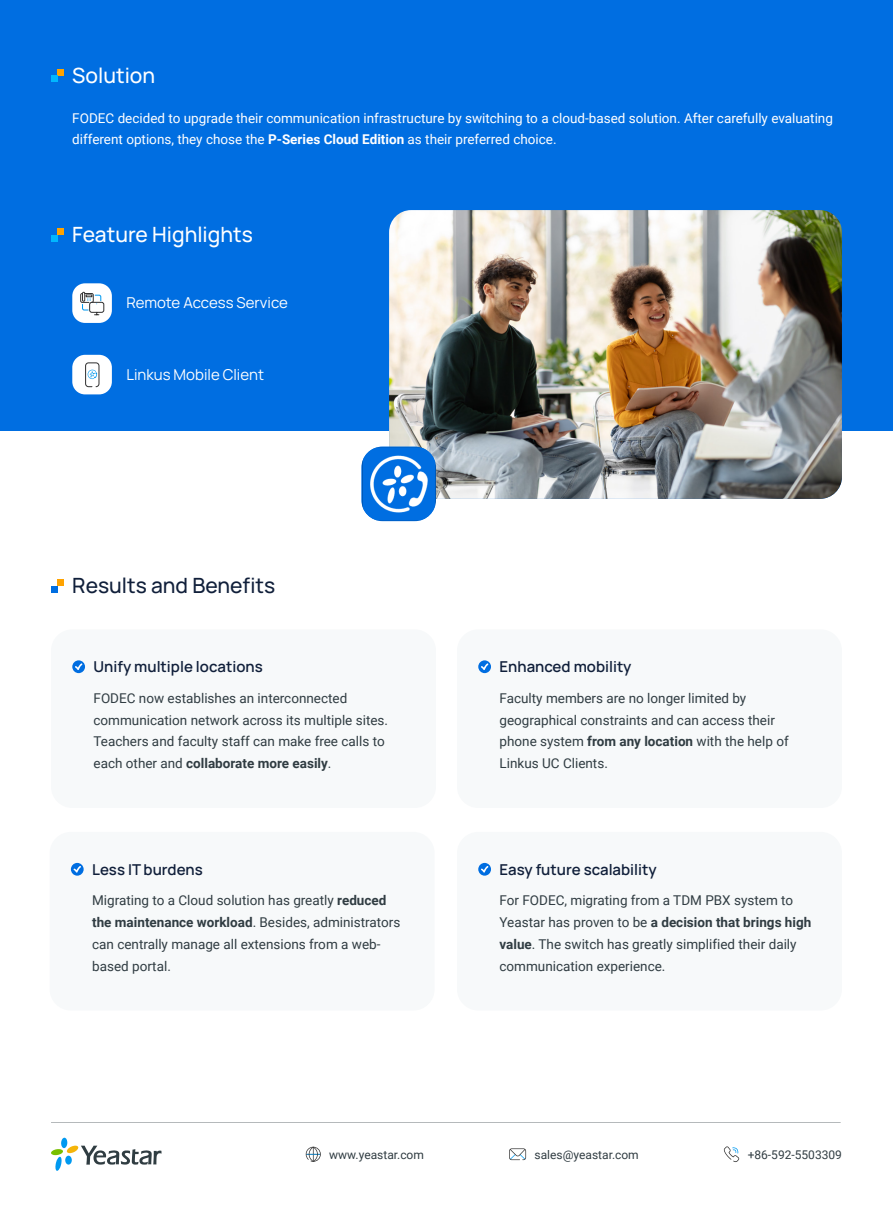
<style>
.page{position:relative;width:893px;height:1212px;background:#fff}
.page>*{position:absolute;margin:0;border:0;box-sizing:border-box;transform-origin:0 0}
.正文一级标题{font:500 21px "Manrope";color:#fff}
.正文一级标题-2{font:500 21px "Manrope";color:#101f3a}
.小点标题{font:600 15px "Manrope";color:#101f3a}
.正文{font:15px "Manrope";color:#fff}
.正文-2{font:13.5px/21.8px "Roboto";color:#303c42}
.正文-3{font:13.5px/21.8px "Roboto";color:#fff}
.联系方式{font:12px "Roboto";color:#303c42}
.s1{font-weight:700}
</style>
<div class="page">
<div style="left:0;top:0;width:893px;height:431px;background:#006ee1"></div>
<div style="left:72px;top:283px;width:40px;height:40px;background:#fff;border-radius:13px"></div>
<div style="left:72px;top:355px;width:40px;height:39px;background:#fff;border-radius:13px"></div>
<img style="left:389px;top:210px;width:453px;height:289px">
<svg style="left:51px;top:1137px;width:111px;height:34px"></svg>
<hr style="left:51px;top:1122px;width:790px;height:1px;background:#303c42">
<svg style="left:723px;top:1146px;width:16px;height:16px"></svg>
<svg style="left:306px;top:1147px;width:15px;height:15px"></svg>
<svg style="left:509px;top:1148px;width:17px;height:12px"></svg>
<svg style="left:51px;top:228px;width:13px;height:13px"></svg>
<svg style="left:51px;top:69px;width:13px;height:13px"></svg>
<div style="left:51px;top:629px;width:385px;height:179px;background:#f7f9fa;border-radius:21px"></div>
<div style="left:457px;top:629px;width:385px;height:179px;background:#f7f9fa;border-radius:21px"></div>
<div style="left:50px;top:832px;width:385px;height:178px;background:#f7f9fa;border-radius:21px"></div>
<div style="left:457px;top:832px;width:385px;height:178px;background:#f7f9fa;border-radius:21px"></div>
<svg style="left:72px;top:660px;width:13px;height:13px"></svg>
<svg style="left:75px;top:663px;width:7px;height:7px"></svg>
<svg style="left:478px;top:660px;width:13px;height:13px"></svg>
<svg style="left:481px;top:663px;width:7px;height:7px"></svg>
<svg style="left:71px;top:863px;width:13px;height:13px"></svg>
<svg style="left:74px;top:866px;width:7px;height:6px"></svg>
<svg style="left:478px;top:863px;width:13px;height:13px"></svg>
<svg style="left:481px;top:866px;width:7px;height:6px"></svg>
<svg style="left:51px;top:579px;width:13px;height:13px"></svg>
<div style="left:85px;top:362px;width:14px;height:25px;border:1px solid #333;border-radius:3px"></div>
<svg style="left:88px;top:370px;width:9px;height:9px"></svg>
<svg style="left:80px;top:292px;width:25px;height:24px"></svg>
<img style="left:361px;top:446px;width:75px;height:75px">
<p class="正文一级标题" style="left:72px;top:60px;width:84px">Solution</p>
<p class="正文-3" style="left:72px;top:106px;width:762px">FODEC decided to upgrade their communication infrastructure by switching to a cloud-based solution. After carefully evaluating different options, they chose the <span class="s1">P-Series Cloud Edition</span> as their preferred choice.</p>
<p class="正文一级标题" style="left:72px;top:220px;width:182px">Feature Highlights</p>
<p class="正文" style="left:126px;top:292px;width:163px">Remote Access Service</p>
<p class="正文" style="left:126px;top:364px;width:139px">Linkus Mobile Client</p>
<p class="正文一级标题-2" style="left:72px;top:571px;width:205px">Results and Benefits</p>
<p class="小点标题" style="left:94px;top:656px;width:171px">Unify multiple locations</p>
<p class="小点标题" style="left:499px;top:656px;width:133px">Enhanced mobility</p>
<p class="正文-2" style="left:94px;top:687px;width:296px">FODEC now establishes an interconnected communication network across its multiple sites.<br>Teachers and faculty staff can make free calls to each other and <span class="s1">collaborate more easily</span>.</p>
<p class="正文-2" style="left:499px;top:687px;width:291px">Faculty members are no longer limited by geographical constraints and can access their phone system <span class="s1">from any location</span> with the help of Linkus UC Clients.</p>
<p class="小点标题" style="left:92px;top:859px;width:112px">Less IT burdens</p>
<p class="小点标题" style="left:499px;top:859px;width:159px">Easy future scalability</p>
<p class="正文-2" style="left:92px;top:889px;width:310px">Migrating to a Cloud solution has greatly <span class="s1">reduced the maintenance workload</span>. Besides, administrators can centrally manage all extensions from a web&shy;based portal.</p>
<p class="正文-2" style="left:499px;top:889px;width:313px">For FODEC, migrating from a TDM PBX system to Yeastar has proven to be <span class="s1">a decision that brings high value</span>. The switch has greatly simplified their daily communication experience.</p>
<p class="联系方式" style="left:329px;top:1146px;width:96px">www.yeastar.com</p>
<p class="联系方式" style="left:535px;top:1146px;width:106px">sales@yeastar.com</p>
<p class="联系方式" style="left:748px;top:1146px;width:96px">+86-592-5503309</p>
</div>
